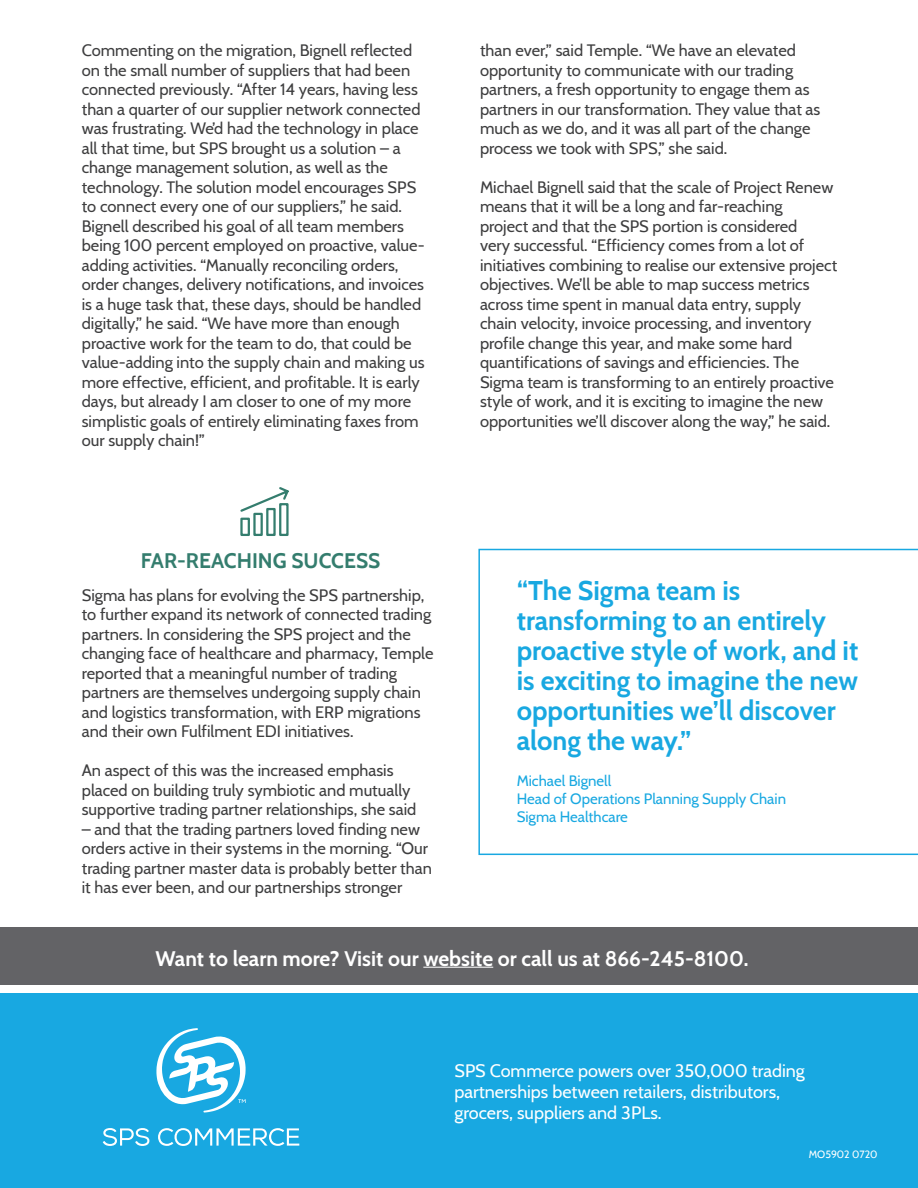
<style>
.page{position:relative;width:918px;height:1188px;background:#fff}
.page>*{position:absolute;margin:0;border:0;box-sizing:border-box;transform-origin:0 0}
.t1{font:700 27px/30px "Cabin";color:#18a8e1}
.t2{font:700 21px "Cabin";color:#fff}
.t3{font:700 21px "Cabin";color:#347d6e}
.t4{font:18px/21px "Cabin";color:#fff}
.t5{font:16.5px/19.5px "Cabin";color:#3e3e3f}
.t6{font:15px/18px "Cabin";color:#18a8e1}
.t7{font:10.5px "Cabin";color:#fff}
</style>
<div class="page">
<svg style="left:478px;top:549px;width:440px;height:306px"></svg>
<div style="left:0;top:927px;width:918px;height:58px;background:#636366"></div>
<div style="left:0;top:994px;width:918px;height:194px;background:#18a8e1"></div>
<svg style="left:103px;top:1128px;width:46px;height:18px"></svg>
<svg style="left:158px;top:1128px;width:141px;height:18px"></svg>
<svg style="left:156px;top:1028px;width:90px;height:85px"></svg>
<hr style="left:423px;top:967px;width:70px;height:1px;background:#fff">
<svg style="left:240px;top:487px;width:49px;height:49px"></svg>
<p class="t5" style="left:82px;top:39px;width:344px">Commenting on the migration, Bignell reflected on the small number of suppliers that had been connected previously. “After 14 years, having less than a quarter of our supplier network connected was frustrating. We’d had the technology in place all that time, but SPS brought us a solution – a change management solution, as well as the technology. The solution model encourages SPS to connect every one of our suppliers,” he said.<br>Bignell described his goal of all team members being 100 percent employed on proactive, value&shy;adding activities. “Manually reconciling orders, order changes, delivery notifications, and invoices is a huge task that, these days, should be handled digitally,” he said. “We have more than enough proactive work for the team to do, that could be value-adding into the supply chain and making us more effective, efficient, and profitable. It is early days, but already I am closer to one of my more simplistic goals of entirely eliminating faxes from our supply chain!”</p>
<p class="t3" style="left:141px;top:544px;width:241px">FAR-REACHING SUCCESS</p>
<p class="t5" style="left:82px;top:584px;width:353px">Sigma has plans for evolving the SPS partnership, to further expand its network of connected trading partners. In considering the SPS project and the changing face of healthcare and pharmacy, Temple reported that a meaningful number of trading partners are themselves undergoing supply chain and logistics transformation, with ERP migrations and their own Fulfilment EDI initiatives.</p>
<p class="t5" style="left:82px;top:759px;width:336px">An aspect of this was the increased emphasis placed on building truly symbiotic and mutually supportive trading partner relationships, she said</p>
<p class="t5" style="left:82px;top:818px;width:352px">– and that the trading partners loved finding new orders active in their systems in the morning. “Our trading partner master data is probably better than it has ever been, and our partnerships stronger</p>
<p class="t5" style="left:480px;top:39px;width:342px">than ever,” said Temple. “We have an elevated opportunity to communicate with our trading partners, a fresh opportunity to engage them as partners in our transformation. They value that as much as we do, and it was all part of the change process we took with SPS,” she said.</p>
<p class="t5" style="left:480px;top:176px;width:359px">Michael Bignell said that the scale of Project Renew means that it will be a long and far-reaching<br>project and that the SPS portion is considered<br>very successful. “Efficiency comes from a lot of initiatives combining to realise our extensive project objectives. We’ll be able to map success metrics across time spent in manual data entry, supply chain velocity, invoice processing, and inventory profile change this year, and make some hard quantifications of savings and efficiencies. The Sigma team is transforming to an entirely proactive style of work, and it is exciting to imagine the new opportunities we’ll discover along the way,” he said.</p>
<p class="t1" style="left:517px;top:574px;width:343px">“The Sigma team is transforming to an entirely proactive style of work, and it is exciting to imagine the new opportunities we’ll discover along the way.”</p>
<p class="t6" style="left:517px;top:771px;width:96px">Michael Bignell</p>
<p class="t6" style="left:517px;top:789px;width:271px">Head of Operations Planning Supply Chain<br>Sigma Healthcare</p>
<p class="t2" style="left:155px;top:942px;width:594px">Want to learn more? Visit our website or call us at 866-245-8100.</p>
<p class="t4" style="left:454px;top:1059px;width:352px">SPS Commerce powers over 350,000 trading partnerships between retailers, distributors, grocers, suppliers and 3PLs.</p>
<p class="t7" style="left:809px;top:1146px;width:70px">MO5902 0720</p>
</div>
